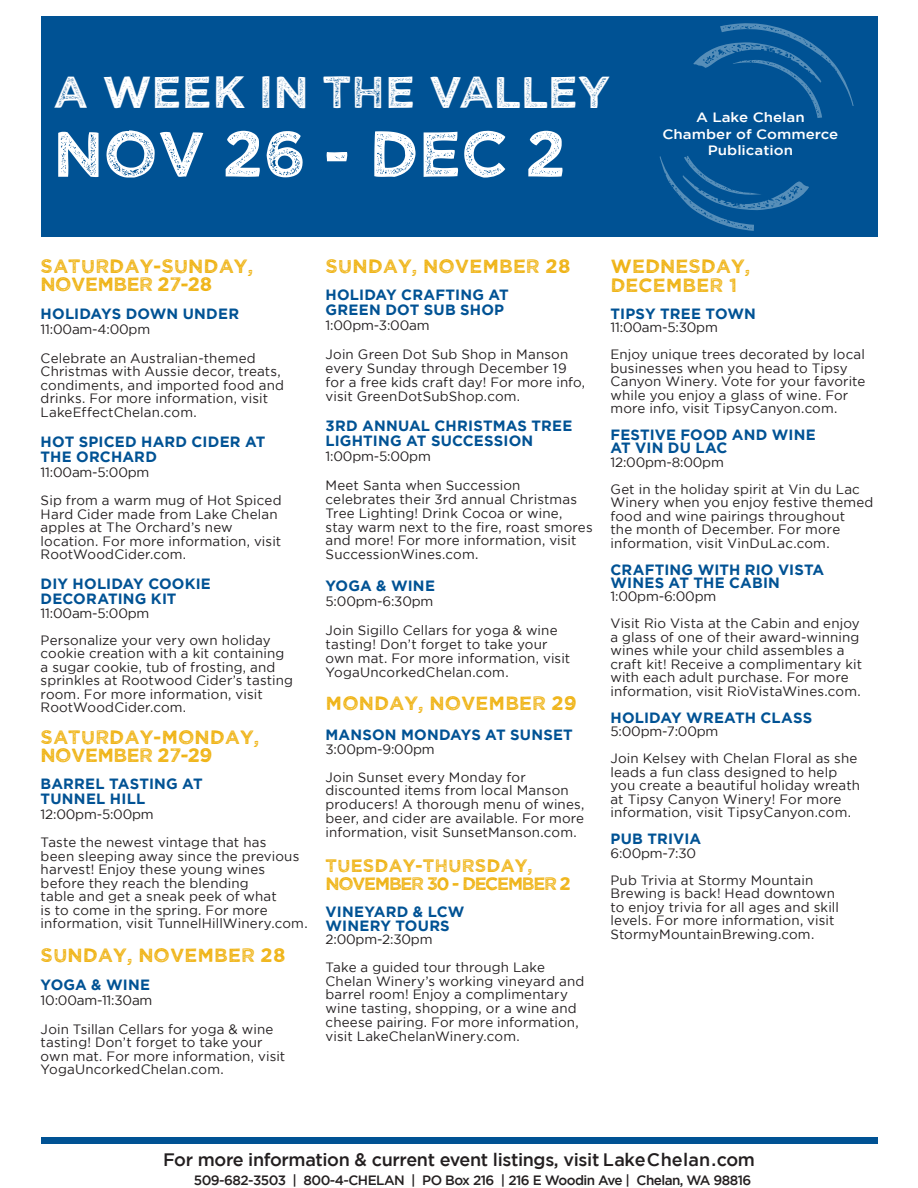
<style>
.page{position:relative;width:918px;height:1188px;background:#fff}
.page>*{position:absolute;margin:0;border:0;box-sizing:border-box;transform-origin:0 0}
.t1{font:64.5px "Wicked Grit";letter-spacing:-.01em;color:#fff}
.t2{font:45px "Wicked Grit";letter-spacing:-.01em;color:#fff}
.Event_Time___Info{font:19.35px/18px "Wicked Grit";color:#efb211}
.t3{font:500 18px "Gotham";letter-spacing:-.02em;color:#231f20}
.Event_Time___Info-2{font:18px/18.3px "Wicked Grit";letter-spacing:-.08em;color:#efb211}
.Event_Time___Info-3{font:700 14.85px/15px "Gotham";letter-spacing:.01em;color:#005294}
.Event_Time___Info-4{font:13.5px/13.5px "Gotham";letter-spacing:.01em;color:#231f20}
.Event_Time___Info-5{font:13.5px "Gotham";letter-spacing:-.015em;color:#231f20}
.t4{font:500 13.5px "Gotham";letter-spacing:-.04em;color:#231f20}
.t5{font:500 13.5px "Gotham";color:#fff;scale:1.12 1}
</style>
<div class="page">
<div style="left:41px;top:17px;width:837px;height:220px;background:#005294"></div>
<div style="left:41px;top:1138px;width:837px;height:6px;background:#005294"></div>
<svg style="left:693px;top:23px;width:161px;height:95px"></svg>
<svg style="left:660px;top:156px;width:149px;height:75px"></svg>
<p class="t2" style="left:53px;top:63px;width:559px">A WEEK IN THE VALLEY</p>
<p class="t1" style="left:53px;top:112px;width:515px">NOV 26 - DEC 2</p>
<p class="t5" style="left:696px;top:110px;width:99px">A Lake Chelan</p>
<p class="t5" style="left:663px;top:126px;width:158px">Chamber of Commerce</p>
<p class="t5" style="left:708px;top:142px;width:78px">Publication</p>
<p class="Event_Time___Info" style="left:41px;top:255px;width:214px">SATURDAY-SUNDAY,<br>NOVEMBER 27-28</p>
<p class="Event_Time___Info-3" style="left:41px;top:306px;width:200px">HOLIDAYS DOWN UNDER</p>
<p class="Event_Time___Info-5" style="left:41px;top:322px;width:111px">11:00am-4:00pm</p>
<p class="Event_Time___Info-4" style="left:41px;top:351px;width:245px">Celebrate an Australian-themed Christmas with Aussie decor, treats, condiments, and imported food and drinks. For more information, visit LakeEffectChelan.com.</p>
<p class="Event_Time___Info-3" style="left:41px;top:433px;width:226px">HOT SPICED HARD CIDER AT<br>THE ORCHARD</p>
<p class="Event_Time___Info-5" style="left:41px;top:464px;width:110px">11:00am-5:00pm</p>
<p class="Event_Time___Info-4" style="left:41px;top:493px;width:242px">Sip from a warm mug of Hot Spiced<br>Hard Cider made from Lake Chelan apples at The Orchard’s new location. For more information, visit<br>RootWoodCider.com.</p>
<p class="Event_Time___Info-3" style="left:41px;top:576px;width:172px">DIY HOLIDAY COOKIE<br>DECORATING KIT</p>
<p class="Event_Time___Info-5" style="left:41px;top:605px;width:110px">11:00am-5:00pm</p>
<p class="Event_Time___Info-4" style="left:41px;top:633px;width:254px">Personalize your very own holiday cookie creation with a kit containing a sugar cookie, tub of frosting, and sprinkles at Rootwood Cider’s tasting room. For more information, visit RootWoodCider.com.</p>
<p class="Event_Time___Info" style="left:41px;top:727px;width:220px">SATURDAY-MONDAY,<br>NOVEMBER 27-29</p>
<p class="Event_Time___Info-3" style="left:41px;top:776px;width:163px">BARREL TASTING AT<br>TUNNEL HILL</p>
<p class="Event_Time___Info-5" style="left:41px;top:807px;width:115px">12:00pm-5:00pm</p>
<p class="Event_Time___Info-4" style="left:41px;top:836px;width:269px">Taste the newest vintage that has<br>been sleeping away since the previous harvest! Enjoy these young wines before they reach the blending<br>table and get a sneak peek of what<br>is to come in the spring. For more information, visit TunnelHillWinery.com.</p>
<p class="Event_Time___Info" style="left:41px;top:944px;width:246px">SUNDAY, NOVEMBER 28</p>
<p class="Event_Time___Info-3" style="left:41px;top:977px;width:111px">YOGA &amp; WINE</p>
<p class="Event_Time___Info-5" style="left:41px;top:993px;width:113px">10:00am-11:30am</p>
<p class="Event_Time___Info-4" style="left:41px;top:1022px;width:246px">Join Tsillan Cellars for yoga &amp; wine tasting! Don’t forget to take your own mat. For more information, visit YogaUncorkedChelan.com.</p>
<p class="Event_Time___Info" style="left:326px;top:255px;width:246px">SUNDAY, NOVEMBER 28</p>
<p class="Event_Time___Info-3" style="left:326px;top:286px;width:185px">HOLIDAY CRAFTING AT<br>GREEN DOT SUB SHOP</p>
<p class="Event_Time___Info-5" style="left:326px;top:318px;width:106px">1:00pm-3:00am</p>
<p class="Event_Time___Info-4" style="left:326px;top:347px;width:261px">Join Green Dot Sub Shop in Manson every Sunday through December 19 for a free kids craft day! For more info, visit GreenDotSubShop.com.</p>
<p class="Event_Time___Info-3" style="left:326px;top:418px;width:248px">3RD ANNUAL CHRISTMAS TREE<br>LIGHTING AT SUCCESSION</p>
<p class="Event_Time___Info-5" style="left:326px;top:449px;width:107px">1:00pm-5:00pm</p>
<p class="Event_Time___Info-4" style="left:326px;top:478px;width:269px">Meet Santa when Succession celebrates their 3rd annual Christmas Tree Lighting! Drink Cocoa or wine, stay warm next to the fire, roast smores and more! For more information, visit SuccessionWines.com.</p>
<p class="Event_Time___Info-3" style="left:326px;top:578px;width:111px">YOGA &amp; WINE</p>
<p class="Event_Time___Info-5" style="left:326px;top:594px;width:109px">5:00pm-6:30pm</p>
<p class="Event_Time___Info-4" style="left:326px;top:623px;width:246px">Join Sigillo Cellars for yoga &amp; wine tasting! Don’t forget to take your own mat. For more information, visit YogaUncorkedChelan.com.</p>
<p class="Event_Time___Info" style="left:326px;top:693px;width:253px">MONDAY, NOVEMBER 29</p>
<p class="Event_Time___Info-3" style="left:326px;top:727px;width:249px">MANSON MONDAYS AT SUNSET</p>
<p class="Event_Time___Info-5" style="left:326px;top:742px;width:111px">3:00pm-9:00pm</p>
<p class="Event_Time___Info-4" style="left:326px;top:770px;width:260px">Join Sunset every Monday for discounted items from local Manson producers! A thorough menu of wines, beer, and cider are available. For more information, visit SunsetManson.com.</p>
<p class="Event_Time___Info-2" style="left:326px;top:855px;width:247px">TUESDAY-THURSDAY,<br>NOVEMBER 30 - DECEMBER 2</p>
<p class="Event_Time___Info-3" style="left:326px;top:905px;width:140px;line-height:13.6px">VINEYARD &amp; LCW<br>WINERY TOURS</p>
<p class="Event_Time___Info-5" style="left:326px;top:932px;width:108px">2:00pm-2:30pm</p>
<p class="Event_Time___Info-4" style="left:326px;top:960px;width:260px">Take a guided tour through Lake Chelan Winery’s working vineyard and barrel room! Enjoy a complimentary wine tasting, shopping, or a wine and cheese pairing. For more information, visit LakeChelanWinery.com.</p>
<p class="Event_Time___Info" style="left:611px;top:255px;width:141px;line-height:19.5px">WEDNESDAY,<br>DECEMBER 1</p>
<p class="Event_Time___Info-3" style="left:611px;top:306px;width:147px">TIPSY TREE TOWN</p>
<p class="Event_Time___Info-5" style="left:611px;top:320px;width:109px">11:00am-5:30pm</p>
<p class="Event_Time___Info-4" style="left:611px;top:348px;width:256px">Enjoy unique trees decorated by local businesses when you head to Tipsy Canyon Winery. Vote for your favorite while you enjoy a glass of wine. For more info, visit TipsyCanyon.com.</p>
<p class="Event_Time___Info-3" style="left:611px;top:428px;width:207px;line-height:13.4px">FESTIVE FOOD AND WINE<br>AT VIN DU LAC</p>
<p class="Event_Time___Info-5" style="left:611px;top:455px;width:115px">12:00pm-8:00pm</p>
<p class="Event_Time___Info-4" style="left:611px;top:482px;width:264px">Get in the holiday spirit at Vin du Lac Winery when you enjoy festive themed food and wine pairings throughout<br>the month of December. For more information, visit VinDuLac.com.</p>
<p class="Event_Time___Info-3" style="left:611px;top:562px;width:215px;line-height:13.4px">CRAFTING WITH RIO VISTA<br>WINES AT THE CABIN</p>
<p class="Event_Time___Info-5" style="left:611px;top:589px;width:107px">1:00pm-6:00pm</p>
<p class="Event_Time___Info-4" style="left:611px;top:617px;width:253px">Visit Rio Vista at the Cabin and enjoy a glass of one of their award-winning wines while your child assembles a craft kit! Receive a complimentary kit with each adult purchase. For more information, visit RioVistaWines.com.</p>
<p class="Event_Time___Info-3" style="left:611px;top:710px;width:203px">HOLIDAY WREATH CLASS</p>
<p class="Event_Time___Info-5" style="left:611px;top:724px;width:109px">5:00pm-7:00pm</p>
<p class="Event_Time___Info-4" style="left:611px;top:752px;width:251px">Join Kelsey with Chelan Floral as she leads a fun class designed to help you create a beautiful holiday wreath at Tipsy Canyon Winery! For more information, visit TipsyCanyon.com.</p>
<p class="Event_Time___Info-3" style="left:611px;top:831px;width:92px">PUB TRIVIA</p>
<p class="Event_Time___Info-4" style="left:611px;top:846px;width:87px">6:00pm-7:30</p>
<p class="Event_Time___Info-4" style="left:611px;top:873px;width:230px">Pub Trivia at Stormy Mountain<br>Brewing is back! Head downtown to enjoy trivia for all ages and skill levels. For more information, visit<br>StormyMountainBrewing.com.</p>
<p class="t3" style="left:163px;top:1149px;width:593px">For more information &amp; current event listings, visit LakeChelan.com</p>
<p class="t4" style="left:194px;top:1173px;width:559px">509-682-3503 | 800-4-CHELAN | PO Box 216 | 216 E Woodin Ave | Chelan, WA 98816</p>
</div>
